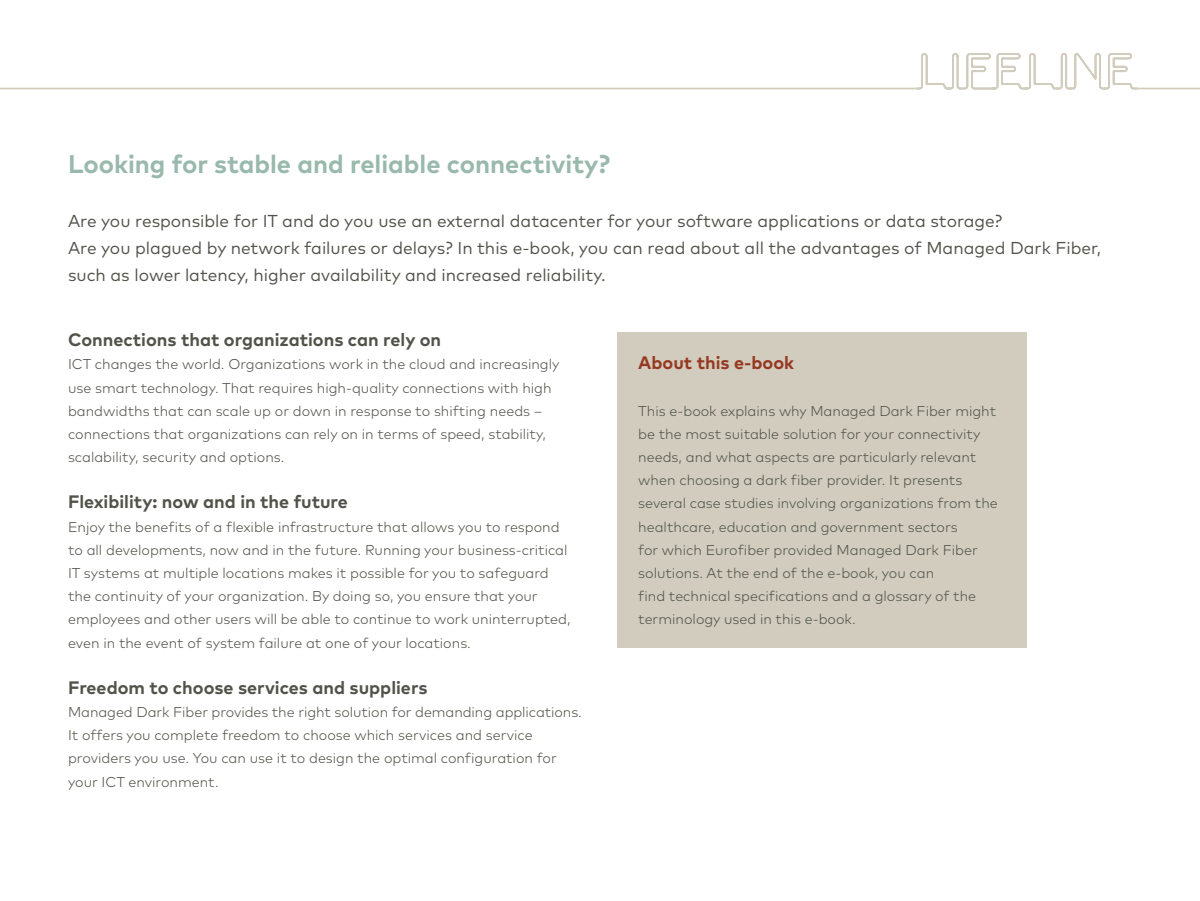
<style>
.page{position:relative;width:1200px;height:901px;background:#fff}
.page>*{position:absolute;margin:0;border:0;box-sizing:border-box;transform-origin:0 0}
.t1{font:700 25.5px "Mark OT";color:#9ab9ad}
.t2{font:700 18px "Mark OT";color:#51534a}
.t3{font:700 18px "Mark OT";color:#963821}
.t4{font:17.25px/27px "Mark OT";color:#51534a}
.t5{font:300 14.25px/23.1px "Mark OT";color:#51534a}
</style>
<div class="page">
<svg style="left:0;top:53px;width:1200px;height:37px"></svg>
<div style="left:617px;top:331px;width:410px;height:316px;background:#d1ccbd"></div>
<h1 class="t1" style="left:68px;top:148px;width:543px">Looking for stable and reliable connectivity?</h1>
<p class="t4" style="left:68px;top:207px;width:1035px">Are you responsible for IT and do you use an external datacenter for your software applications or data storage?<br>Are you plagued by network failures or delays? In this e-book, you can read about all the advantages of Managed Dark Fiber, such as lower latency, higher availability and increased reliability.</p>
<p class="t2" style="left:68px;top:328px;width:375px">Connections that organizations can rely on</p>
<p class="t5" style="left:68px;top:352px;width:493px">ICT changes the world. Organizations work in the cloud and increasingly use smart technology. That requires high-quality connections with high bandwidths that can scale up or down in response to shifting needs – connections that organizations can rely on in terms of speed, stability, scalability, security and options.</p>
<p class="t2" style="left:68px;top:490px;width:281px">Flexibility: now and in the future</p>
<p class="t5" style="left:68px;top:514px;width:504px">Enjoy the benefits of a flexible infrastructure that allows you to respond to all developments, now and in the future. Running your business-critical IT systems at multiple locations makes it possible for you to safeguard the continuity of your organization. By doing so, you ensure that your employees and other users will be able to continue to work uninterrupted, even in the event of system failure at one of your locations.</p>
<p class="t2" style="left:68px;top:675px;width:361px">Freedom to choose services and suppliers</p>
<p class="t5" style="left:68px;top:700px;width:515px">Managed Dark Fiber provides the right solution for demanding applications.<br>It offers you complete freedom to choose which services and service providers you use. You can use it to design the optimal configuration for your ICT environment.</p>
<p class="t3" style="left:638px;top:351px;width:157px">About this e-book</p>
<p class="t5" style="left:638px;top:399px;width:361px">This e-book explains why Managed Dark Fiber might be the most suitable solution for your connectivity needs, and what aspects are particularly relevant when choosing a dark fiber provider. It presents several case studies involving organizations from the healthcare, education and government sectors<br>for which Eurofiber provided Managed Dark Fiber solutions. At the end of the e-book, you can<br>find technical specifications and a glossary of the terminology used in this e-book.</p>
</div>
